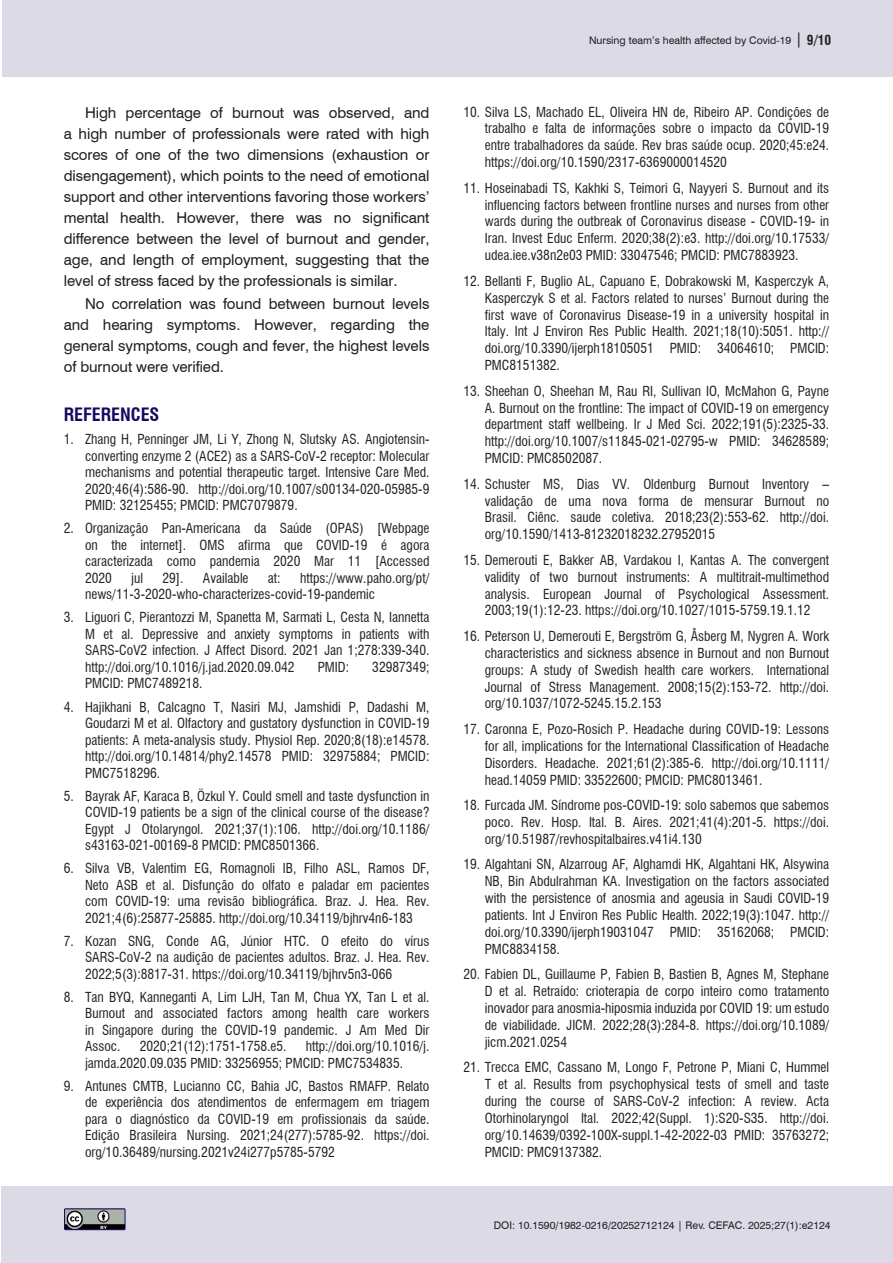
<style>
.page{position:relative;width:893px;height:1263px;background:#fff}
.page>*{position:absolute;margin:0;border:0;box-sizing:border-box;transform-origin:0 0}
.Nivel_1{font:700 condensed 18px "Swiss 721 BT";color:#18085f}
.Corpo_do_texto_INGLES{font:15px/21px "Swiss 721 BT";letter-spacing:-.005em;color:#231f20;text-align:justify}
.t1{font:condensed 13.5px/17px "Swiss 721 BT";color:#231f20;text-align:justify}
.t2{font:10.5px "Swiss 721 BT";color:#231f20}
.s1{font-size:15px}
.s2{font-weight:700;font-stretch:condensed;font-size:13.5px}
</style>
<div class="page">
<div style="left:1px;top:1186px;width:892px;height:77px;background:#dcdae7"></div>
<div style="left:2px;top:0;width:891px;height:77px;background:#dcdae7"></div>
<img style="left:66px;top:1210px;width:57px;height:18px">
<div style="left:64px;top:1208px;width:61px;height:22px;border:1px solid #18085f"></div>
<p class="Corpo_do_texto_INGLES" style="left:64px;top:101px;width:367px;text-indent:21px">High percentage of burnout was observed, and a high number of professionals were rated with high scores of one of the two dimensions (exhaustion or disengagement), which points to the need of emotional support and other interventions favoring those workers’ mental health. However, there was no significant difference between the level of burnout and gender, age, and length of employment, suggesting that the level of stress faced by the professionals is similar.</p>
<p class="Corpo_do_texto_INGLES" style="left:64px;top:293px;width:367px;text-indent:21px">No correlation was found between burnout levels and hearing symptoms. However, regarding the general symptoms, cough and fever, the highest levels of burnout were verified.</p>
<p class="Nivel_1" style="left:64px;top:404px;width:97px">REFERENCES</p>
<p class="t1" style="left:85px;top:431px;width:346px;line-height:16.5px;text-indent:-21px">1. Zhang H, Penninger JM, Li Y, Zhong N, Slutsky AS. Angiotensin&shy;converting enzyme 2 (ACE2) as a SARS-CoV-2 receptor: Molecular mechanisms and potential therapeutic target. Intensive Care Med.<br>2020;46(4):586-90. http://doi.org/10.1007/s00134-020-05985-9<br>PMID: 32125455; PMCID: PMC7079879.</p>
<p class="t1" style="left:85px;top:520px;width:346px;line-height:16.5px;text-indent:-21px">2. Organização Pan-Americana da Saúde (OPAS) [Webpage on the internet]. OMS afirma que COVID-19 é agora caracterizada como pandemia 2020 Mar 11 [Accessed 2020</p>
<p class="t1" style="left:85px;top:570px;width:346px;line-height:16.5px;text-indent:215px">https://www.paho.org/pt/ news/11-3-2020-who-characterizes-covid-19-pandemic</p>
<p class="t1" style="left:85px;top:609px;width:346px;line-height:16.5px;text-indent:-21px">3. Liguori C, Pierantozzi M, Spanetta M, Sarmati L, Cesta N, Iannetta M et al. Depressive and anxiety symptoms in patients with SARS-CoV2 infection. J Affect Disord. 2021 Jan 1;278:339-340. http://doi.org/10.1016/j.jad.2020.09.042</p>
<p class="t1" style="left:131px;top:570px;width:13px">jul</p>
<p class="t1" style="left:162px;top:570px;width:23px">29].</p>
<p class="t1" style="left:203px;top:570px;width:47px">Available</p>
<p class="t1" style="left:268px;top:570px;width:14px">at:</p>
<p class="t1" style="left:318px;top:659px;width:33px">PMID:</p>
<p class="t1" style="left:372px;top:659px;width:59px">32987349;</p>
<p class="t1" style="left:85px;top:675px;width:119px">PMCID: PMC7489218.</p>
<p class="t1" style="left:85px;top:698px;width:346px;line-height:16.5px;text-indent:-21px">4. Hajikhani B, Calcagno T, Nasiri MJ, Jamshidi P, Dadashi M, Goudarzi M et al. Olfactory and gustatory dysfunction in COVID-19 patients: A meta-analysis study. Physiol Rep. 2020;8(18):e14578. http://doi.org/10.14814/phy2.14578 PMID: 32975884; PMCID:<br>PMC7518296.</p>
<p class="t1" style="left:85px;top:787px;width:346px;line-height:16.5px;text-indent:-21px">5. Bayrak AF, Karaca B, Özkul Y. Could smell and taste dysfunction in COVID-19 patients be a sign of the clinical course of the disease?<br>Egypt J Otolaryngol. 2021;37(1):106. http://doi.org/10.1186/ s43163-021-00169-8 PMCID: PMC8501366.</p>
<p class="t1" style="left:85px;top:860px;width:346px;line-height:16.5px;text-indent:-21px">6. Silva VB, Valentim EG, Romagnoli IB, Filho ASL, Ramos DF, Neto ASB et al. Disfunção do olfato e paladar em pacientes com COVID-19: uma revisão bibliográfica. Braz. J. Hea. Rev.<br>2021;4(6):25877-25885. http://doi.org/10.34119/bjhrv4n6-183</p>
<p class="t1" style="left:85px;top:932px;width:346px;line-height:16.5px;text-indent:-21px">7. Kozan SNG, Conde AG, Júnior HTC. O efeito do vírus SARS-CoV-2 na audição de pacientes adultos. Braz. J. Hea. Rev.<br>2022;5(3):8817-31. https://doi.org/10.34119/bjhrv5n3-066</p>
<p class="t1" style="left:85px;top:988px;width:346px;line-height:16.5px;text-indent:-21px">8. Tan BYQ, Kanneganti A, Lim LJH, Tan M, Chua YX, Tan L et al.<br>Burnout and associated factors among health care workers in Singapore during the COVID-19 pandemic. J Am Med Dir Assoc.</p>
<p class="t1" style="left:85px;top:1038px;width:346px;line-height:16.5px;text-indent:221px">http://doi.org/10.1016/j. jamda.2020.09.035 PMID: 33256955; PMCID: PMC7534835.</p>
<p class="t1" style="left:85px;top:1077px;width:346px;line-height:16.5px;text-indent:-21px">9. Antunes CMTB, Lucianno CC, Bahia JC, Bastos RMAFP. Relato de experiência dos atendimentos de enfermagem em triagem para o diagnóstico da COVID-19 em profissionais da saúde.<br>Edição Brasileira Nursing. 2021;24(277):5785-92. https://doi. org/10.36489/nursing.2021v24i277p5785-5792</p>
<p class="t1" style="left:140px;top:1038px;width:148px">2020;21(12):1751-1758.e5.</p>
<p class="t2" style="left:589px;top:33px;width:244px">Nursing team’s health affected by Covid-19 <span class="s1">|</span> <span class="s2">9/10</span></p>
<p class="t1" style="left:485px;top:103px;width:346px;text-indent:-21px">10. Silva LS, Machado EL, Oliveira HN de, Ribeiro AP. Condições de trabalho e falta de informações sobre o impacto da COVID-19 entre trabalhadores da saúde. Rev bras saúde ocup. 2020;45:e24. https://doi.org/10.1590/2317-6369000014520</p>
<p class="t1" style="left:485px;top:179px;width:346px;text-indent:-21px">11. Hoseinabadi TS, Kakhki S, Teimori G, Nayyeri S. Burnout and its influencing factors between frontline nurses and nurses from other wards during the outbreak of Coronavirus disease - COVID-19- in Iran. Invest Educ Enferm. 2020;38(2):e3. http://doi.org/10.17533/ udea.iee.v38n2e03 PMID: 33047546; PMCID: PMC7883923.</p>
<p class="t1" style="left:485px;top:272px;width:346px;text-indent:-21px">12. Bellanti F, Buglio AL, Capuano E, Dobrakowski M, Kasperczyk A, Kasperczyk S et al. Factors related to nurses’ Burnout during the first wave of Coronavirus Disease-19 in a university hospital in Italy. Int J Environ Res Public Health. 2021;18(10):5051. http:// doi.org/10.3390/ijerph18105051 PMID: 34064610; PMCID:<br>PMC8151382.</p>
<p class="t1" style="left:485px;top:382px;width:346px;text-indent:-21px">13. Sheehan O, Sheehan M, Rau RI, Sullivan IO, McMahon G, Payne A. Burnout on the frontline: The impact of COVID-19 on emergency department staff wellbeing. Ir J Med Sci. 2022;191(5):2325-33. http://doi.org/10.1007/s11845-021-02795-w PMID: 34628589; PMCID: PMC8502087.</p>
<p class="t1" style="left:485px;top:475px;width:346px;text-indent:-21px">14. Schuster MS, Dias VV. Oldenburg Burnout Inventory – validação de uma nova forma de mensurar Burnout no Brasil. Ciênc. saude coletiva. 2018;23(2):553-62. http://doi. org/10.1590/1413-81232018232.27952015</p>
<p class="t1" style="left:485px;top:551px;width:346px;text-indent:-21px">15. Demerouti E, Bakker AB, Vardakou I, Kantas A. The convergent validity of two burnout instruments: A multitrait-multimethod analysis. European Journal of Psychological Assessment.<br>2003;19(1):12-23. https://doi.org/10.1027/1015-5759.19.1.12</p>
<p class="t1" style="left:485px;top:627px;width:346px;text-indent:-21px">16. Peterson U, Demerouti E, Bergström G, Åsberg M, Nygren A. Work characteristics and sickness absence in Burnout and non Burnout groups: A study of Swedish health care workers. International Journal of Stress Management. 2008;15(2):153-72. http://doi. org/10.1037/1072-5245.15.2.153</p>
<p class="t1" style="left:485px;top:720px;width:346px;text-indent:-21px">17. Caronna E, Pozo-Rosich P. Headache during COVID-19: Lessons for all, implications for the International Classification of Headache Disorders. Headache. 2021;61(2):385-6. http://doi.org/10.1111/ head.14059 PMID: 33522600; PMCID: PMC8013461.</p>
<p class="t1" style="left:485px;top:797px;width:346px;text-indent:-21px">18. Furcada JM. Síndrome pos-COVID-19: solo sabemos que sabemos poco. Rev. Hosp. Ital. B. Aires. 2021;41(4):201-5. https://doi. org/10.51987/revhospitalbaires.v41i4.130</p>
<p class="t1" style="left:485px;top:856px;width:346px;text-indent:-21px">19. Algahtani SN, Alzarroug AF, Alghamdi HK, Algahtani HK, Alsywina NB, Bin Abdulrahman KA. Investigation on the factors associated with the persistence of anosmia and ageusia in Saudi COVID-19 patients. Int J Environ Res Public Health. 2022;19(3):1047. http:// doi.org/10.3390/ijerph19031047 PMID: 35162068; PMCID:<br>PMC8834158.</p>
<p class="t1" style="left:485px;top:966px;width:346px;text-indent:-21px">20. Fabien DL, Guillaume P, Fabien B, Bastien B, Agnes M, Stephane D et al. Retraído: crioterapia de corpo inteiro como tratamento inovador para anosmia-hiposmia induzida por COVID 19: um estudo de viabilidade. JICM. 2022;28(3):284-8. https://doi.org/10.1089/ jicm.2021.0254</p>
<p class="t1" style="left:485px;top:1059px;width:346px;text-indent:-21px">21. Trecca EMC, Cassano M, Longo F, Petrone P, Miani C, Hummel T et al. Results from psychophysical tests of smell and taste during the course of SARS-CoV-2 infection: A review. Acta Otorhinolaryngol Ital. 2022;42(Suppl. 1):S20-S35. http://doi. org/10.14639/0392-100X-suppl.1-42-2022-03 PMID: 35763272; PMCID: PMC9137382.</p>
<p class="t2" style="left:494px;top:1218px;width:338px">DOI: 10.1590/1982-0216/20252712124 | Rev. CEFAC. 2025;27(1):e2124</p>
</div>
